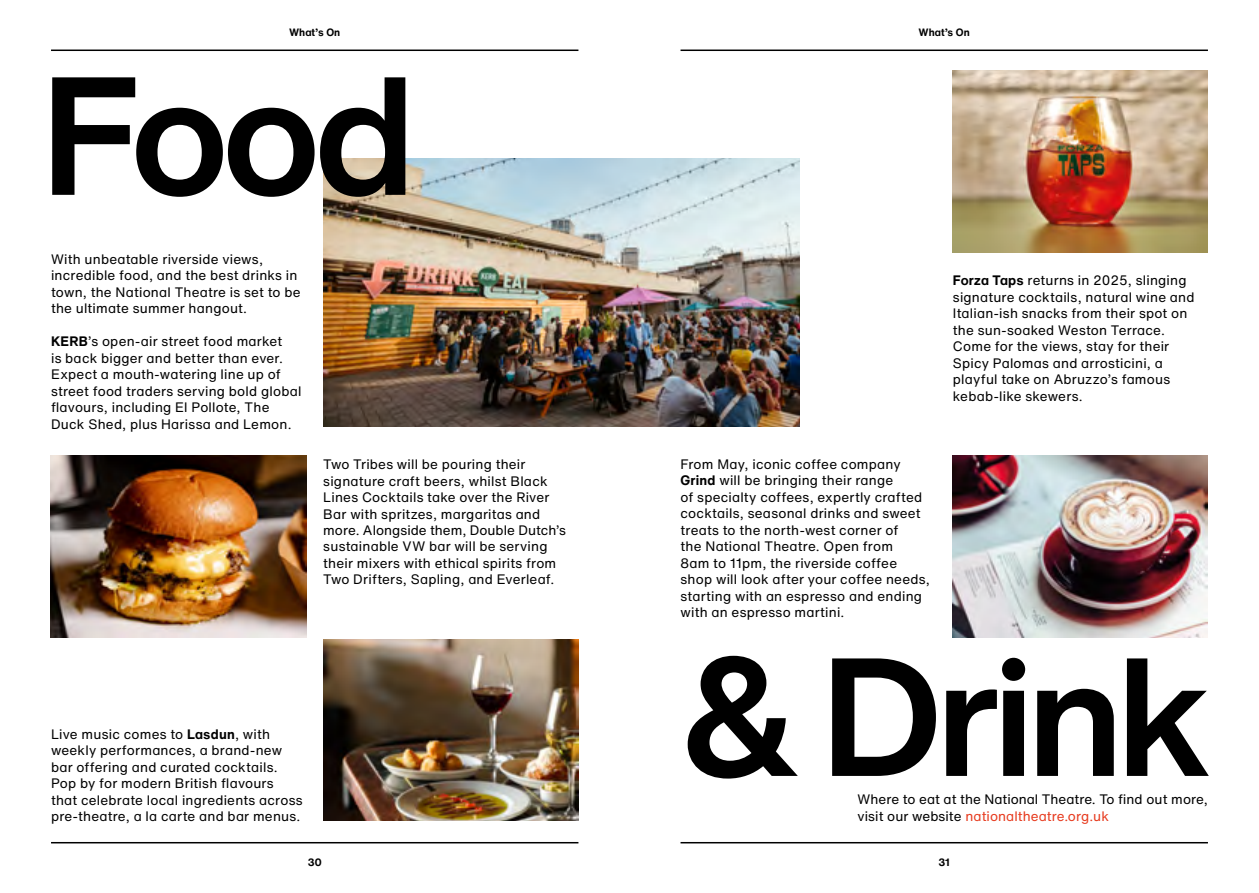
<style>
.page{position:relative;width:1259px;height:893px;background:#fff}
.page>*{position:absolute;margin:0;border:0;box-sizing:border-box;transform-origin:0 0}
.t1{font:700 165px "Helvetica Now NT Display";letter-spacing:-.025em;color:#000}
.t2{font:13.5px/16.5px "Helvetica Now NT Text";letter-spacing:.015em;color:#000}
.t3{font:700 10.5px "Helvetica Now NT Text";color:#000}
.s1{font-weight:700}
.s2{color:#e73b1f}
</style>
<div class="page">
<hr style="left:680px;top:50px;width:528px;height:1px;background:#000">
<hr style="left:51px;top:50px;width:527px;height:1px;background:#000">
<hr style="left:680px;top:842px;width:528px;height:1px;background:#000">
<hr style="left:51px;top:842px;width:527px;height:1px;background:#000">
<img style="left:51px;top:456px;width:255px;height:181px">
<img style="left:323px;top:158px;width:476px;height:268px">
<img style="left:323px;top:639px;width:255px;height:182px">
<img style="left:953px;top:70px;width:255px;height:182px">
<img style="left:953px;top:456px;width:254px;height:181px">
<p class="t3" style="left:289px;top:25px;width:53px">What’s On</p>
<p class="t3" style="left:918px;top:25px;width:53px">What’s On</p>
<h1 class="t1" style="left:43px;top:24px;width:373px">Food</h1>
<p class="t2" style="left:51px;top:251px;width:251px">With unbeatable riverside views, incredible food, and the best drinks in town, the National Theatre is set to be the ultimate summer hangout.</p>
<p class="t2" style="left:51px;top:333px;width:252px"><span class="s1">KERB</span>’s open-air street food market<br>is back bigger and better than ever.<br>Expect a mouth-watering line up of street food traders serving bold global flavours, including El Pollote, The Duck Shed, plus Harissa and Lemon.</p>
<p class="t2" style="left:323px;top:456px;width:244px">Two Tribes will be pouring their signature craft beers, whilst Black Lines Cocktails take over the River Bar with spritzes, margaritas and more. Alongside them, Double Dutch’s sustainable VW bar will be serving their mixers with ethical spirits from Two Drifters, Sapling, and Everleaf.</p>
<p class="t2" style="left:51px;top:726px;width:253px">Live music comes to <span class="s1">Lasdun</span>, with weekly performances, a brand-new bar offering and curated cocktails.<br>Pop by for modern British flavours that celebrate local ingredients across pre-theatre, a la carte and bar menus.</p>
<p class="t2" style="left:680px;top:456px;width:251px">From May, iconic coffee company <span class="s1">Grind</span> will be bringing their range<br>of specialty coffees, expertly crafted cocktails, seasonal drinks and sweet treats to the north-west corner of<br>the National Theatre. Open from<br>8am to 11pm, the riverside coffee shop will look after your coffee needs, starting with an espresso and ending with an espresso martini.</p>
<p class="t2" style="left:953px;top:272px;width:243px"><span class="s1">Forza Taps</span> returns in 2025, slinging signature cocktails, natural wine and Italian-ish snacks from their spot on the sun-soaked Weston Terrace.<br>Come for the views, stay for their Spicy Palomas and arrosticini, a playful take on Abruzzo’s famous kebab-like skewers.</p>
<h1 class="t1" style="left:683px;top:605px;width:527px">&amp; Drink</h1>
<p class="t2" style="left:857px;top:791px;width:352px">Where to eat at the National Theatre. To find out more, visit our website <span class="s2">nationaltheatre.org.uk</span></p>
<p class="t3" style="left:308px;top:856px;width:15px">30</p>
<p class="t3" style="left:938px;top:856px;width:13px">31</p>
</div>
